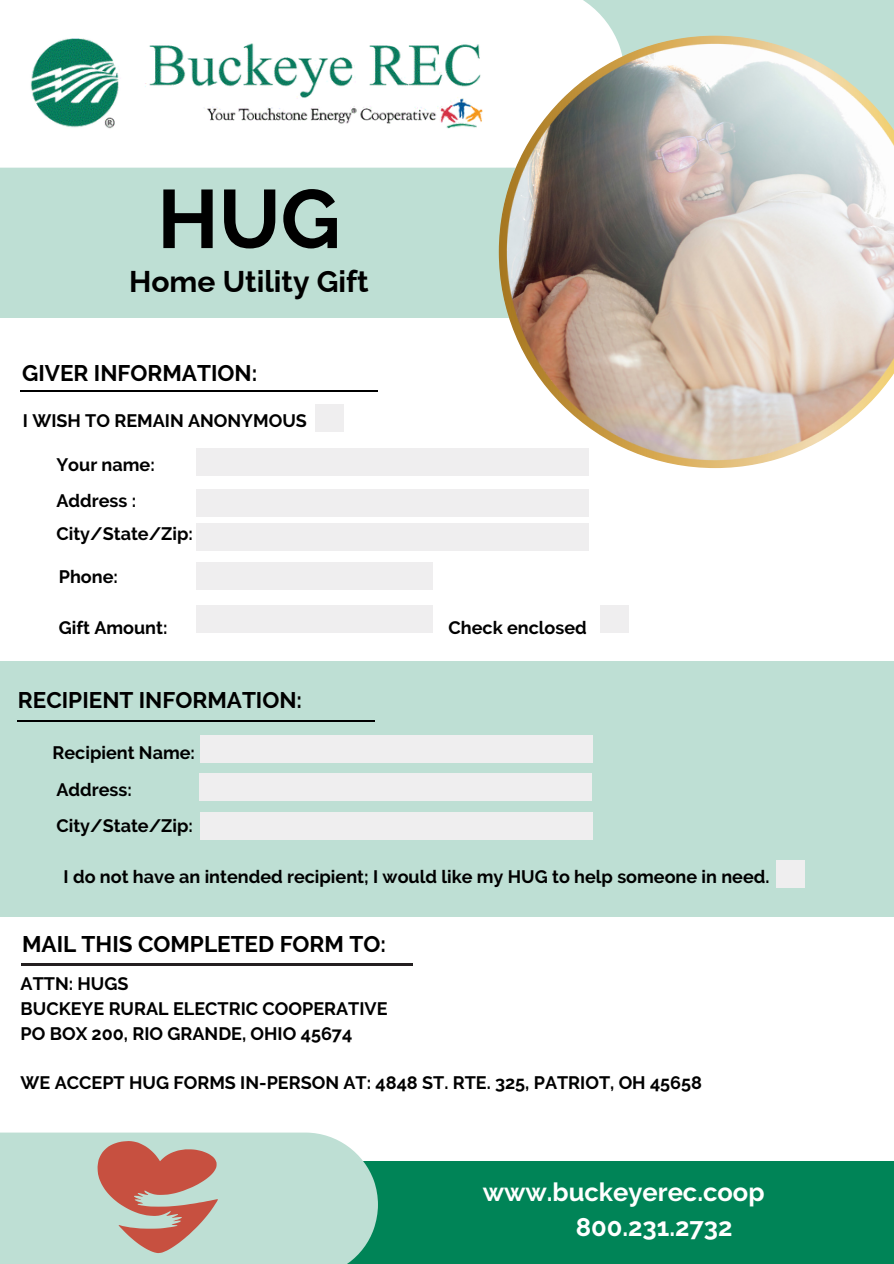
<style>
.page{position:relative;width:894px;height:1264px;background:#fff}
.page>*{position:absolute;margin:0;border:0;box-sizing:border-box;transform-origin:0 0}
.t1{font:700 82.5px "Raleway";color:#000}
.t2{font:700 30px "Raleway";color:#000}
.t3{font:700 25.5px/34.8px "Raleway";color:#fff}
.t4{font:700 22.5px "Raleway";color:#000}
.t5{font:700 18px/24.8px "Raleway";color:#000}
</style>
<div class="page">
<div style="left:0;top:0;width:893px;height:317px;background:#bedfd4"></div>
<div style="left:0;top:1160px;width:893px;height:103px;background:#008457"></div>
<div style="left:0;top:1132px;width:378px;height:131px;background:#bedfd4"></div>
<div style="left:0;top:0;width:615px;height:168px;background:#fff"></div>
<div style="left:196px;top:448px;width:393px;height:28px;background:#efeeef"></div>
<div style="left:196px;top:489px;width:393px;height:27px;background:#efeeef"></div>
<div style="left:197px;top:562px;width:235px;height:27px;background:#efeeef"></div>
<div style="left:196px;top:605px;width:236px;height:27px;background:#efeeef"></div>
<img style="left:27px;top:36px;width:455px;height:95px">
<img style="left:498px;top:36px;width:395px;height:432px">
<svg style="left:21px;top:390px;width:356px;height:1px"></svg>
<div style="left:600px;top:605px;width:28px;height:27px;background:#efeeef"></div>
<div style="left:196px;top:523px;width:393px;height:28px;background:#efeeef"></div>
<div style="left:316px;top:405px;width:28px;height:27px;background:#efeeef"></div>
<div style="left:0;top:661px;width:893px;height:255px;background:#bedfd4"></div>
<svg style="left:18px;top:720px;width:356px;height:1px"></svg>
<div style="left:200px;top:735px;width:392px;height:27px;background:#efeeef"></div>
<div style="left:199px;top:773px;width:392px;height:27px;background:#efeeef"></div>
<div style="left:200px;top:812px;width:392px;height:27px;background:#efeeef"></div>
<div style="left:776px;top:860px;width:28px;height:27px;background:#efeeef"></div>
<svg style="left:97px;top:1140px;width:121px;height:113px;background:#c29284"></svg>
<hr style="left:21px;top:962px;width:392px;height:3px;background:#231f20">
<p class="t1" style="left:157px;top:170px;width:185px">HUG</p>
<p class="t2" style="left:129px;top:264px;width:241px">Home Utility Gift</p>
<p class="t4" style="left:22px;top:360px;width:237px">GIVER INFORMATION:</p>
<h3 class="t5" style="left:23px;top:408px;width:285px">I WISH TO REMAIN ANONYMOUS</h3>
<h4 class="t5" style="left:56px;top:452px;width:100px">Your name:</h4>
<p class="t5" style="left:56px;top:488px;width:81px">Address :</p>
<p class="t5" style="left:56px;top:521px;width:138px">City/State/Zip:</p>
<p class="t5" style="left:59px;top:564px;width:61px">Phone:</p>
<p class="t5" style="left:59px;top:615px;width:110px">Gift Amount:</p>
<p class="t5" style="left:448px;top:615px;width:140px">Check enclosed</p>
<p class="t4" style="left:18px;top:686px;width:285px">RECIPIENT INFORMATION:</p>
<h3 class="t5" style="left:53px;top:740px;width:144px">Recipient Name:</h3>
<p class="t5" style="left:56px;top:776px;width:77px">Address:</p>
<p class="t5" style="left:56px;top:813px;width:138px">City/State/Zip:</p>
<p class="t5" style="left:64px;top:864px;width:707px">I do not have an intended recipient; I would like my HUG to help someone in need.</p>
<p class="t4" style="left:22px;top:930px;width:365px">MAIL THIS COMPLETED FORM TO:</p>
<p class="t5" style="left:21px;top:971px;width:368px">ATTN: HUGS<br>BUCKEYE RURAL ELECTRIC COOPERATIVE<br>PO BOX 200, RIO GRANDE, OHIO 45674</p>
<h3 class="t5" style="left:21px;top:1070px;width:682px">WE ACCEPT HUG FORMS IN-PERSON AT: 4848 ST. RTE. 325, PATRIOT, OH 45658</h3>
<p class="t3" style="left:575px;top:1174px;width:190px;text-indent:-93px">www.buckeyerec.coop<br>800.231.2732</p>
</div>
